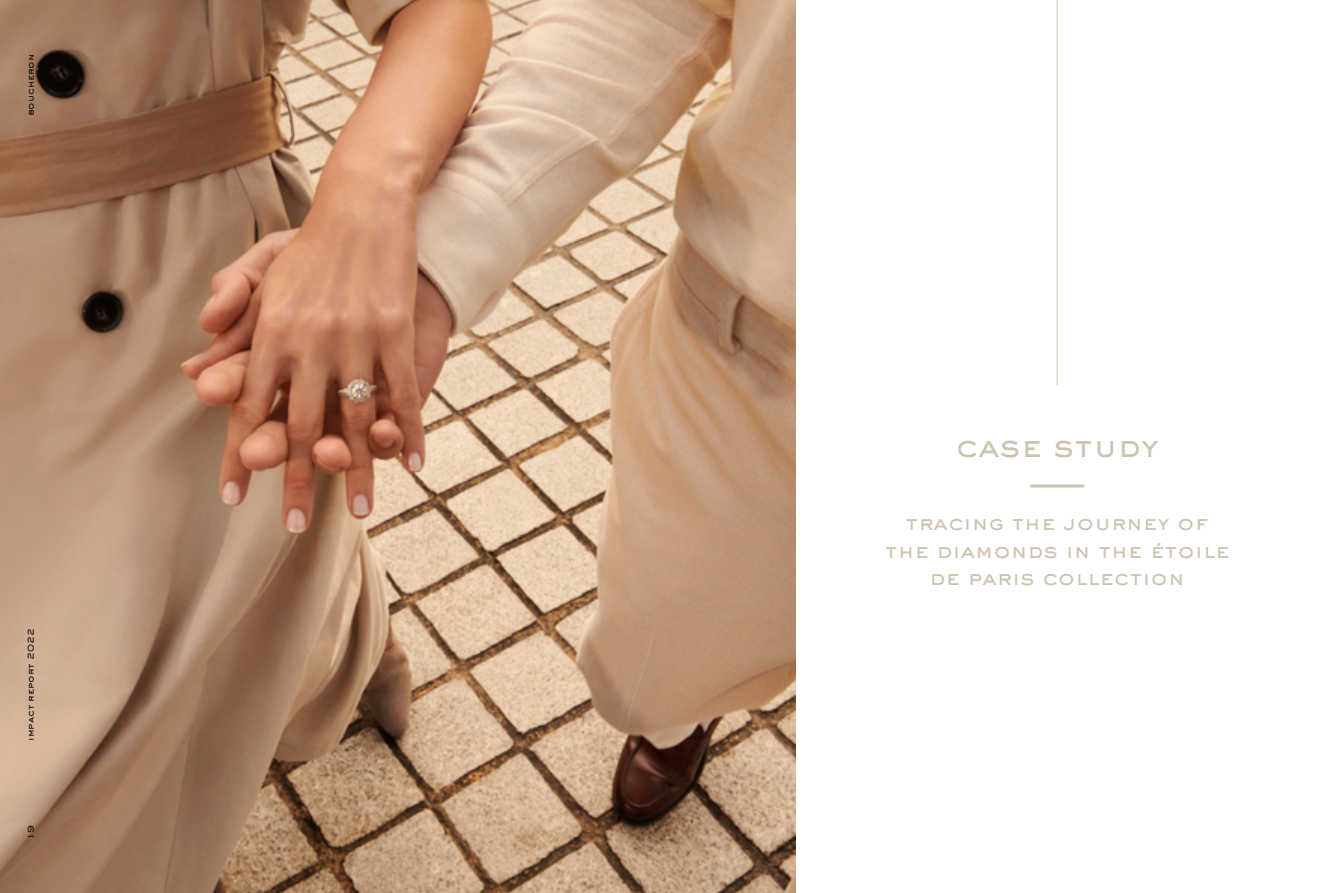
<style>
.page{position:relative;width:1319px;height:893px;background:#fff}
.page>*{position:absolute;margin:0;border:0;box-sizing:border-box;transform-origin:0 0}
.t1{font:500 30.75px "Sackers Gothic Std";color:#ccc2b0}
.t2{font:500 21px/27px "Sackers Gothic Std";color:#ccc2b0;text-align:center}
.t3{font:500 9px "Sackers Gothic Std";color:#000}
</style>
<div class="page">
<img style="left:0;top:0;width:795px;height:893px">
<hr style="left:1056px;top:0;width:1px;height:385px;background:#ccc2b0">
<hr style="left:1029px;top:485px;width:54px;height:3px;background:#ccc2b0">
<p class="t3" style="left:25px;top:116px;width:64px;rotate:-90deg">boucheron</p>
<p class="t3" style="left:25px;top:741px;width:115px;rotate:-90deg">impact report 2022</p>
<p class="t3" style="left:25px;top:839px;width:15px;rotate:-90deg">19</p>
<h1 class="t1" style="left:955px;top:425px;width:204px">case study</h1>
<p class="t2" style="left:884px;top:509px;width:346px">tracing the journey of the diamonds in the étoile de paris collection</p>
</div>
